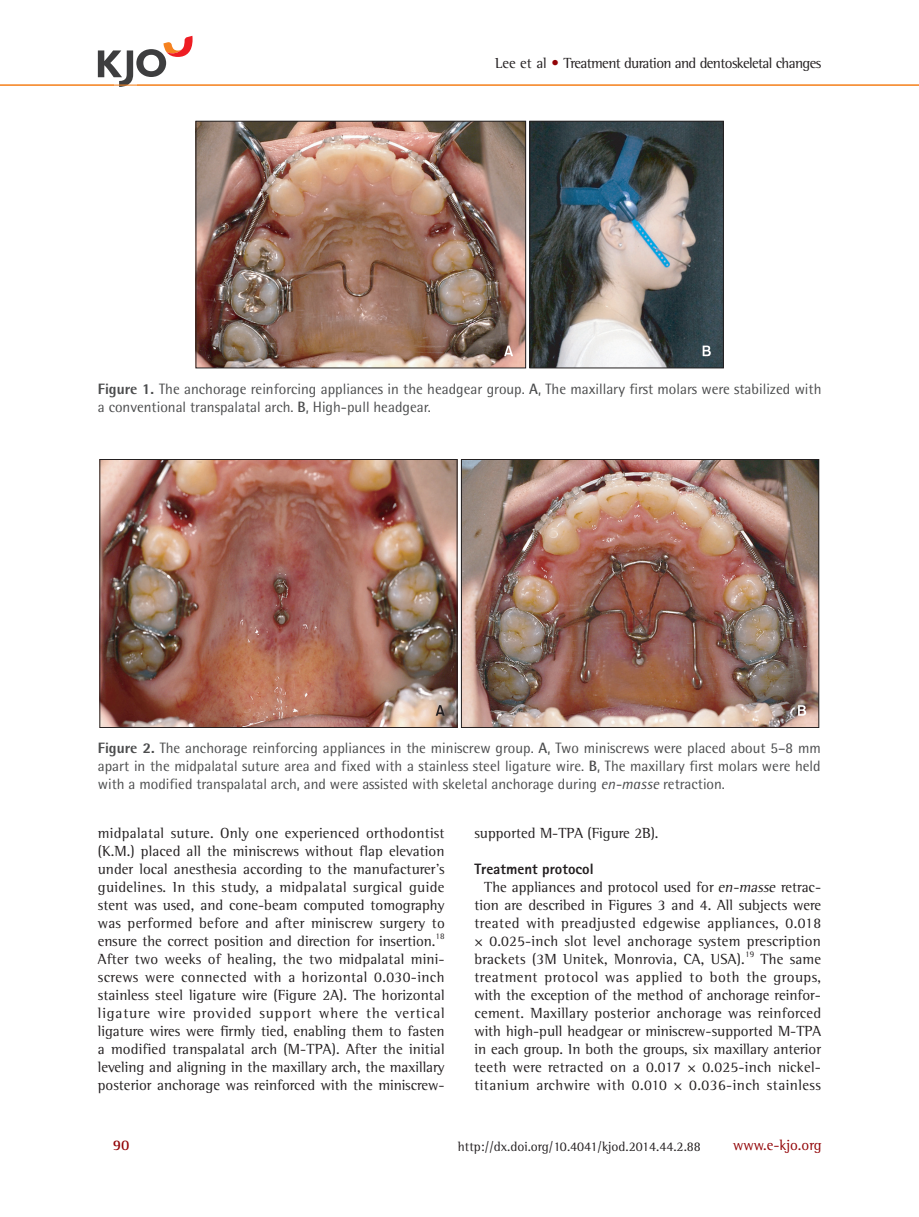
<style>
.page{position:relative;width:919px;height:1217px;background:#fff}
.page>*{position:absolute;margin:0;border:0;box-sizing:border-box;transform-origin:0 0}
.본문{font:15px/18px "Rotis Semi Serif Std";letter-spacing:.005em;color:#231f20;text-align:justify}
.그림설명{font:15px/18px "Rotis Semi Sans Std";color:#4b4c4d;text-align:justify}
.머리말{font:15px "Rotis Semi Serif Std";letter-spacing:-.04em;color:#231f20}
._1{font:800 15px "Rotis Sans Serif Std";color:#231f20}
.t1{font:15px "Rotis Semi Serif Std";color:#920407}
.t2{font:700 15px "Rotis Semi Serif Std";color:#920407}
.t3{font:13.5px "Rotis Semi Serif Std";color:#231f20}
.본문-2{font:8.7px "Rotis Semi Serif Std";color:#231f20}
.s1{color:#920407}
.s2{font-weight:800}
.s3{font-weight:700}
.s4{font-style:italic}
</style>
<div class="page">
<svg style="left:98px;top:36px;width:94px;height:51px"></svg>
<hr style="left:0;top:85px;width:918px;height:1px;background:#f58220">
<img style="left:100px;top:459px;width:719px;height:268px">
<svg style="left:435px;top:705px;width:9px;height:10px"></svg>
<svg style="left:798px;top:705px;width:8px;height:10px"></svg>
<img style="left:196px;top:121px;width:527px;height:247px">
<svg style="left:504px;top:345px;width:9px;height:11px"></svg>
<svg style="left:702px;top:345px;width:8px;height:11px"></svg>
<p class="머리말" style="left:495px;top:54px;width:328px">Lee et al <span class="s1">•</span> Treatment duration and dentoskeletal changes</p>
<p class="그림설명" style="left:98px;top:379px;width:725px"><span class="s2">Figure 1.</span> The anchorage reinforcing appliances in the headgear group. <span class="s3">A</span>, The maxillary first molars were stabilized with a conventional transpalatal arch. <span class="s3">B</span>, High-pull headgear.</p>
<p class="그림설명" style="left:98px;top:738px;width:724px"><span class="s2">Figure 2.</span> The anchorage reinforcing appliances in the miniscrew group. <span class="s3">A</span>, Two miniscrews were placed about 5–8 mm apart in the midpalatal suture area and fixed with a stainless steel ligature wire. <span class="s3">B</span>, The maxillary first molars were held with a modified transpalatal arch, and were assisted with skeletal anchorage during <span class="s4">en-masse</span> retraction.</p>
<p class="본문" style="left:98px;top:823px;width:348px">midpalatal suture. Only one experienced orthodontist (K.M.) placed all the miniscrews without flap elevation under local anesthesia according to the manufacturer’s guidelines. In this study, a midpalatal surgical guide stent was used, and cone-beam computed tomography was performed before and after miniscrew surgery to ensure the correct position and direction for insertion.</p>
<p class="본문-2" style="left:435px;top:930px;width:11px">18</p>
<p class="본문" style="left:98px;top:949px;width:348px;text-align:left">After two weeks of healing, the two midpalatal mini&shy;screws were connected with a horizontal 0.030-inch stainless steel ligature wire (Figure 2A). The horizontal ligature wire provided support where the vertical ligature wires were firmly tied, enabling them to fasten a modified transpalatal arch (M-TPA). After the initial leveling and aligning in the maxillary arch, the maxillary posterior anchorage was reinforced with the miniscrew-</p>
<p class="본문" style="left:474px;top:823px;width:186px">supported M-TPA (Figure 2B).</p>
<p class="_1" style="left:474px;top:859px;width:121px">Treatment protocol</p>
<p class="본문" style="left:474px;top:877px;width:348px;text-indent:10px">The appliances and protocol used for <span class="s4">en-masse</span> retrac&shy;tion are described in Figures 3 and 4. All subjects were treated with preadjusted edgewise appliances, 0.018 × 0.025-inch slot level anchorage system prescription brackets (3M Unitek, Monrovia, CA, USA).</p>
<p class="본문-2" style="left:745px;top:948px;width:11px">19</p>
<p class="본문" style="left:474px;top:949px;width:348px;text-align:left;text-indent:286px">The same treatment protocol was applied to both the groups, with the exception of the method of anchorage reinfor&shy;cement. Maxillary posterior anchorage was reinforced with high-pull headgear or miniscrew-supported M-TPA in each group. In both the groups, six maxillary anterior teeth were retracted on a 0.017 × 0.025-inch nickel&shy;titanium archwire with 0.010 × 0.036-inch stainless</p>
<p class="t2" style="left:113px;top:1135px;width:18px">90</p>
<p class="t3" style="left:458px;top:1138px;width:244px">http://dx.doi.org/10.4041/kjod.2014.44.2.88</p>
<p class="t1" style="left:733px;top:1135px;width:90px">www.e-kjo.org</p>
</div>
